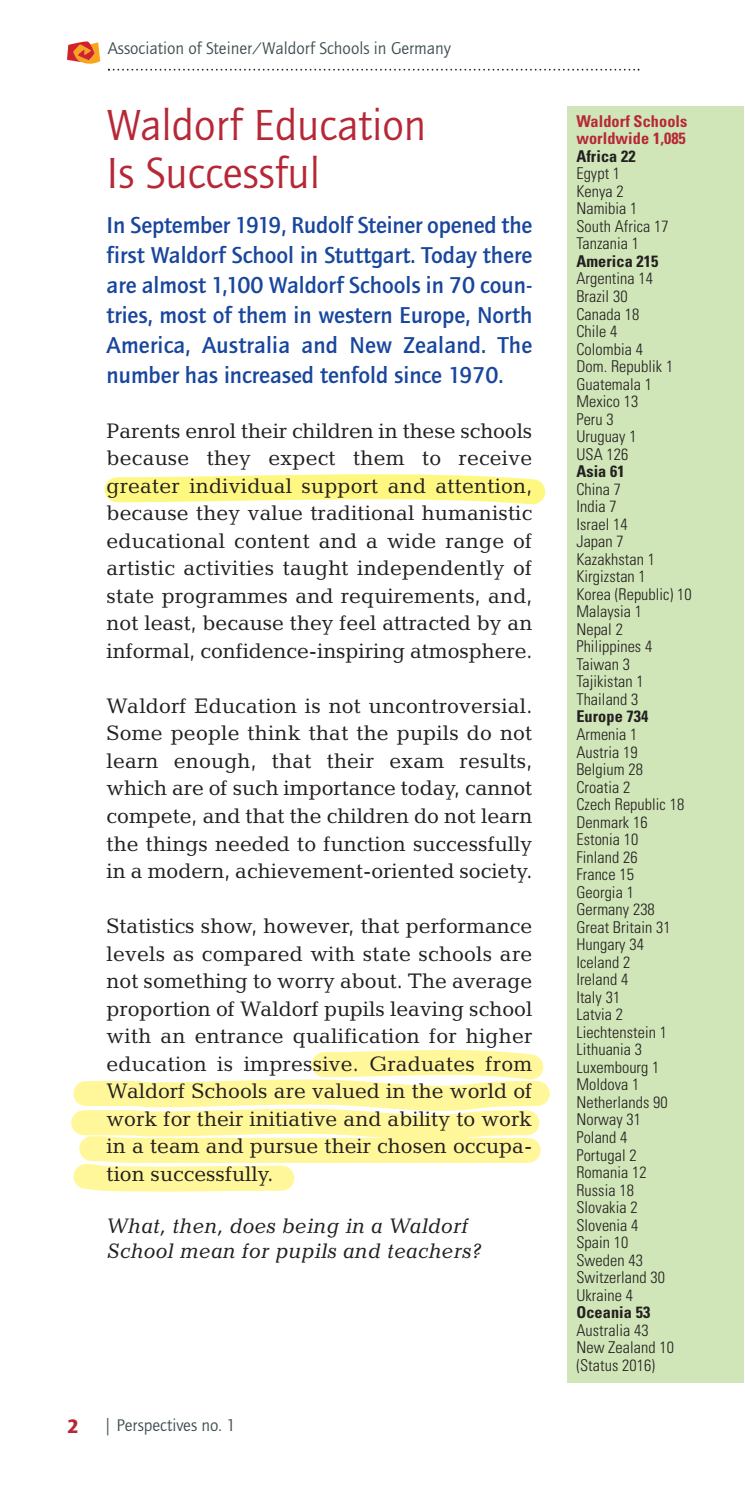
<style>
.page{position:relative;width:745px;height:1489px;background:#fff}
.page>*{position:absolute;margin:0;border:0;box-sizing:border-box;transform-origin:0 0}
.t1{font:45px/47.5px "Quay Sans";color:#b72837}
.t2{font:500 23.75px/30px "Quay Sans";color:#18469d;text-align:justify}
.t3{font:21.25px/27.5px "Candida";color:#231f20;text-align:justify}
.t4{font:italic 21.25px/25px "Candida";letter-spacing:.005em;color:#231f20}
.t5{font:17.5px "Quay Sans";color:#3d4f51}
.t6{font:300 condensed 16.25px/17.5px "Univers LT";letter-spacing:.005em;color:#231f20}
.t7{font:700 condensed 16.25px "Univers LT";letter-spacing:.005em;color:#231f20}
.t8{font:700 condensed 16.25px/17.5px "Univers LT";letter-spacing:.005em;color:#b72837}
.s1{font-weight:900;font-size:20px;color:#b72837}
</style>
<div class="page">
<svg style="left:104px;top:474px;width:442px;height:31px"></svg>
<svg style="left:71px;top:1050px;width:479px;height:142px"></svg>
<svg style="left:67px;top:41px;width:33px;height:23px"></svg>
<svg style="left:108px;top:69px;width:531px;height:2px"></svg>
<div style="left:567px;top:106px;width:175px;height:1276px;background:#d0e6b8"></div>
<p class="t5" style="left:108px;top:39px;width:344px">Association of Steiner/Waldorf Schools in Germany</p>
<h1 class="t1" style="left:106px;top:102px;width:321px">Waldorf Education<br>Is Successful</h1>
<p class="t2" style="left:106px;top:210px;width:427px">In September 1919, Rudolf Steiner opened the first Waldorf School in Stuttgart. Today there are almost 1,100 Waldorf Schools in 70 coun&shy;tries, most of them in western Europe, North America, Australia and New Zealand. The number has increased tenfold since 1970.</p>
<p class="t3" style="left:106px;top:417px;width:427px">Parents enrol their children in these schools because they expect them to receive greater individual support and attention, because they value traditional humanistic educational content and a wide range of artistic activities taught independently of state programmes and requirements, and, not least, because they feel attracted by an informal, confidence-inspiring atmosphere.</p>
<p class="t3" style="left:106px;top:692px;width:427px">Waldorf Education is not uncontroversial.<br>Some people think that the pupils do not learn enough, that their exam results, which are of such importance today, cannot compete, and that the children do not learn the things needed to function successfully in a modern, achievement-oriented society.</p>
<p class="t3" style="left:106px;top:912px;width:427px">Statistics show, however, that performance levels as compared with state schools are not something to worry about. The average proportion of Waldorf pupils leaving school with an entrance qualification for higher education is impressive. Graduates from Waldorf Schools are valued in the world of work for their initiative and ability to work in a team and pursue their chosen occupa&shy;tion successfully.</p>
<p class="t4" style="left:106px;top:1213px;width:377px">What, then, does being in a Waldorf<br>School mean for pupils and teachers?</p>
<p class="t5" style="left:67px;top:1415px;width:170px"><span class="s1">2</span> | Perspectives no. 1</p>
<p class="t8" style="left:576px;top:112px;width:112px">Waldorf Schools worldwide 1,085</p>
<p class="t7" style="left:576px;top:146px;width:61px">Africa 22</p>
<p class="t6" style="left:576px;top:165px;width:94px">Egypt 1<br>Kenya 2<br>Namibia 1<br>South Africa 17<br>Tanzania 1</p>
<p class="t7" style="left:576px;top:251px;width:83px">America 215</p>
<p class="t6" style="left:576px;top:270px;width:98px">Argentina 14<br>Brazil 30<br>Canada 18<br>Chile 4<br>Colombia 4<br>Dom. Republik 1<br>Guatemala 1<br>Mexico 13<br>Peru 3<br>Uruguay 1<br>USA 126</p>
<p class="t7" style="left:576px;top:461px;width:50px">Asia 61</p>
<p class="t6" style="left:576px;top:480px;width:117px">China 7<br>India 7<br>Israel 14<br>Japan 7<br>Kazakhstan 1<br>Kirgizstan 1<br>Korea (Republic) 10<br>Malaysia 1<br>Nepal 2<br>Philippines 4<br>Taiwan 3<br>Tajikistan 1<br>Thailand 3</p>
<p class="t7" style="left:576px;top:706px;width:74px">Europe 734</p>
<p class="t6" style="left:576px;top:725px;width:109px">Armenia 1<br>Austria 19<br>Belgium 28<br>Croatia 2<br>Czech Republic 18<br>Denmark 16<br>Estonia 10<br>Finland 26<br>France 15<br>Georgia 1<br>Germany 238<br>Great Britain 31<br>Hungary 34<br>Iceland 2<br>Ireland 4<br>Italy 31<br>Latvia 2<br>Liechtenstein 1<br>Lithuania 3<br>Luxembourg 1<br>Moldova 1<br>Netherlands 90<br>Norway 31<br>Poland 4<br>Portugal 2<br>Romania 12<br>Russia 18<br>Slovakia 2<br>Slovenia 4<br>Spain 10<br>Sweden 43<br>Switzerland 30<br>Ukraine 4</p>
<p class="t7" style="left:576px;top:1302px;width:75px">Oceania 53</p>
<p class="t6" style="left:576px;top:1321px;width:99px">Australia 43<br>New Zealand 10 (Status 2016)</p>
</div>
